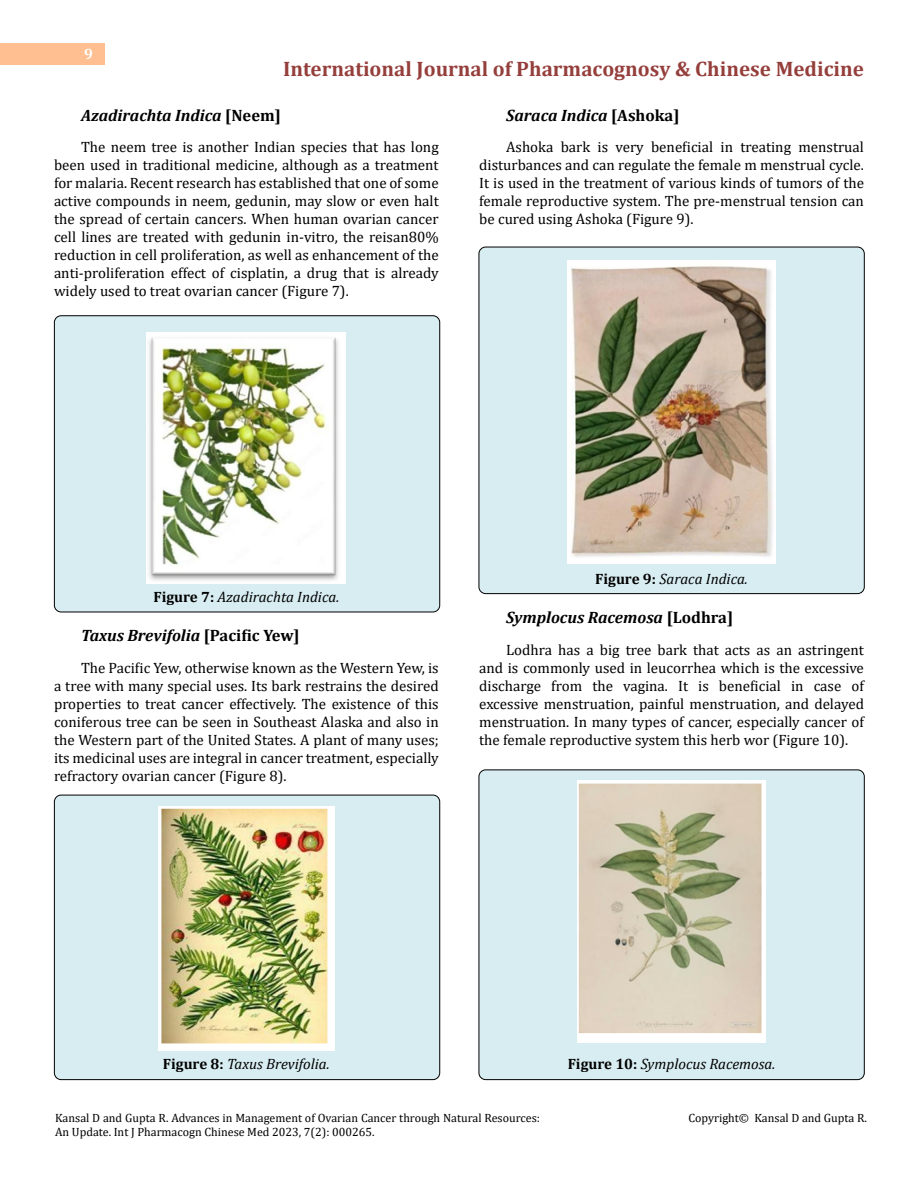
<style>
.page{position:relative;width:918px;height:1188px;background:#fff}
.page>*{position:absolute;margin:0;border:0;box-sizing:border-box;transform-origin:0 0}
.t1{font:700 21px "Cambria";color:#953f3c}
.t2{font:italic 700 16.5px "Cambria";color:#000}
.t3{font:15px/18px "Cambria";color:#000;text-align:justify}
.t4{font:italic 15px "Cambria";color:#000}
.t5{font:700 15px "Cambria";color:#fff}
.t6{font:12px/14.4px "Cambria";color:#000}
.s1{font-style:normal}
.s2{font-weight:700;font-style:normal}
</style>
<div class="page">
<div style="left:0;top:43px;width:105px;height:21px;background:#ffbf91"></div>
<div style="left:479px;top:770px;width:385px;height:310px;background:#d8edf2;border-radius:7px"></div>
<div style="left:479px;top:770px;width:386px;height:310px;border:1px solid #000;border-radius:7px"></div>
<div style="left:479px;top:247px;width:385px;height:347px;background:#d8edf2;border-radius:7px"></div>
<div style="left:479px;top:247px;width:386px;height:347px;border:1px solid #000;border-radius:7px"></div>
<div style="left:54px;top:795px;width:386px;height:285px;background:#d8edf2;border-radius:7px"></div>
<div style="left:54px;top:795px;width:386px;height:285px;border:1px solid #000;border-radius:7px"></div>
<div style="left:54px;top:316px;width:386px;height:296px;background:#d8edf2;border-radius:7px"></div>
<div style="left:54px;top:315px;width:386px;height:297px;border:1px solid #000;border-radius:7px"></div>
<img style="left:147px;top:332px;width:199px;height:252px">
<img style="left:158px;top:806px;width:177px;height:244px">
<img style="left:568px;top:260px;width:207px;height:303px">
<img style="left:578px;top:781px;width:188px;height:261px">
<p class="t5" style="left:84px;top:44px;width:10px">9</p>
<h1 class="t1" style="left:283px;top:54px;width:582px">International Journal of Pharmacognosy &amp; Chinese Medicine</h1>
<p class="t2" style="left:81px;top:104px;width:201px">Azadirachta Indica <span class="s1">[Neem]</span></p>
<p class="t3" style="left:54px;top:138px;width:386px;text-indent:27px">The neem tree is another Indian species that has long been used in traditional medicine, although as a treatment for malaria. Recent research has established that one of some active compounds in neem, gedunin, may slow or even halt the spread of certain cancers. When human ovarian cancer cell lines are treated with gedunin in-vitro, the reisan80% reduction in cell proliferation, as well as enhancement of the anti-proliferation effect of cisplatin, a drug that is already widely used to treat ovarian cancer (Figure 7).</p>
<p class="t2" style="left:506px;top:104px;width:175px">Saraca Indica <span class="s1">[Ashoka]</span></p>
<p class="t3" style="left:479px;top:138px;width:386px;text-indent:27px">Ashoka bark is very beneficial in treating menstrual disturbances and can regulate the female m menstrual cycle.<br>It is used in the treatment of various kinds of tumors of the female reproductive system. The pre-menstrual tension can be cured using Ashoka (Figure 9).</p>
<p class="t4" style="left:153px;top:587px;width:187px"><span class="s2">Figure 7:</span> Azadirachta Indica.</p>
<p class="t2" style="left:81px;top:624px;width:220px">Taxus Brevifolia <span class="s1">[Pacific Yew]</span></p>
<p class="t3" style="left:54px;top:659px;width:386px;text-indent:27px">The Pacific Yew, otherwise known as the Western Yew, is a tree with many special uses. Its bark restrains the desired properties to treat cancer effectively. The existence of this coniferous tree can be seen in Southeast Alaska and also in the Western part of the United States. A plant of many uses; its medicinal uses are integral in cancer treatment, especially refractory ovarian cancer (Figure 8).</p>
<p class="t4" style="left:595px;top:569px;width:154px"><span class="s2">Figure 9:</span> Saraca Indica.</p>
<p class="t2" style="left:506px;top:606px;width:228px">Symplocus Racemosa <span class="s1">[Lodhra]</span></p>
<p class="t3" style="left:479px;top:641px;width:386px;text-indent:27px">Lodhra has a big tree bark that acts as an astringent and is commonly used in leucorrhea which is the excessive discharge from the vagina. It is beneficial in case of excessive menstruation, painful menstruation, and delayed menstruation. In many types of cancer, especially cancer of the female reproductive system this herb wor (Figure 10).</p>
<p class="t4" style="left:163px;top:1053px;width:168px"><span class="s2">Figure 8:</span> Taxus Brevifolia.</p>
<p class="t4" style="left:568px;top:1053px;width:209px"><span class="s2">Figure 10:</span> Symplocus Racemosa.</p>
<p class="t6" style="left:55px;top:1111px;width:486px">Kansal D and Gupta R. Advances in Management of Ovarian Cancer through Natural Resources:<br>An Update. Int J Pharmacogn Chinese Med 2023, 7(2): 000265.</p>
<p class="t6" style="left:688px;top:1111px;width:180px">Copyright© Kansal D and Gupta R.</p>
</div>
